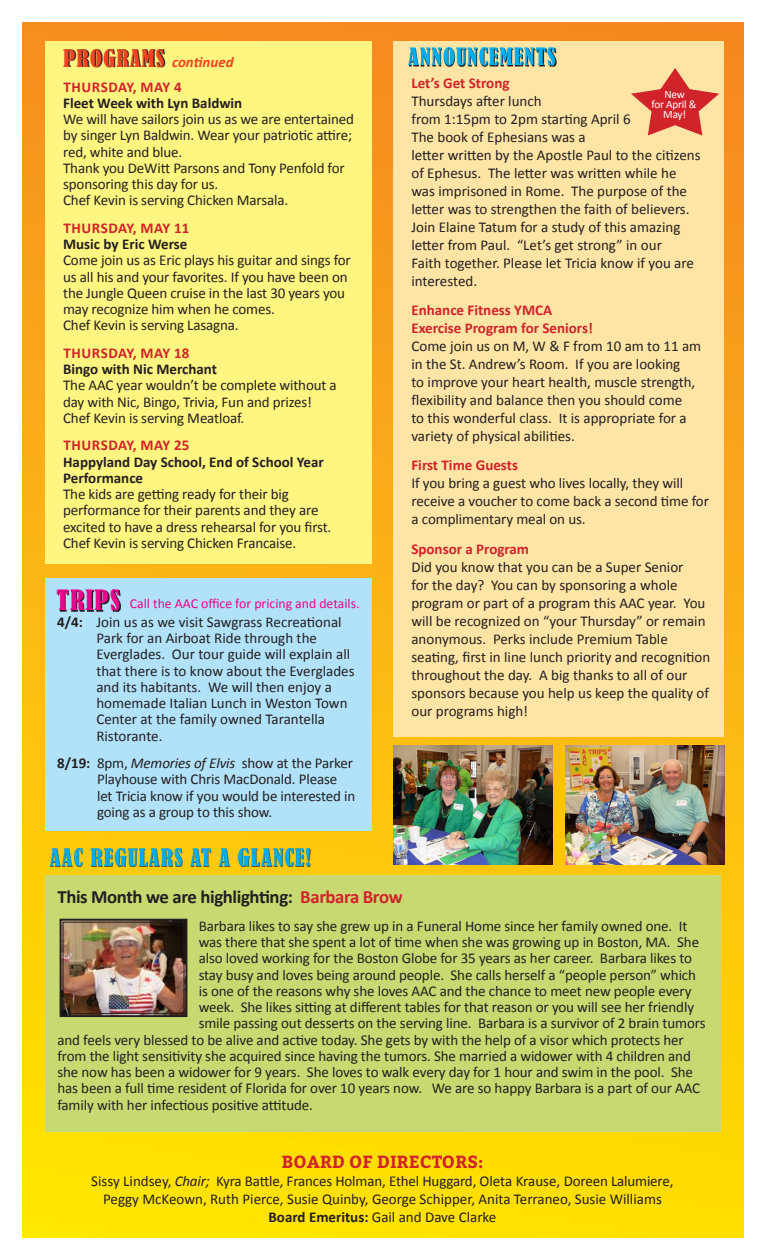
<style>
.page{position:relative;width:765px;height:1260px;background:#fff}
.page>*{position:absolute;margin:0;border:0;box-sizing:border-box;transform-origin:0 0}
.t1{font:condensed 22.5px "Bernard";letter-spacing:.05em;color:#00aeef}
.t2{font:700 18.75px "Calibri";letter-spacing:-.02em;color:#231f20}
.t3{font:700 17.5px "Bitter";letter-spacing:.01em;color:#d1232a}
.t4{font:15px/18px "Calibri";letter-spacing:-.01em;color:#231f20}
.t5{font:700 15px/16.2px "Calibri";color:#231f20}
.t6{font:700 15px/18px "Calibri";color:#d1232a}
.t7{font:700 15px "Calibri";letter-spacing:.035em;color:#d1232a}
.t8{font:italic 700 15px "Calibri";color:#ef4522}
.t9{font:700 15px "Calibri";letter-spacing:.04em;color:#d1232a}
.t10{font:13.75px "Calibri";color:#ed028c}
.t11{font:11.25px/10px "Calibri";letter-spacing:-.02em;color:#fff;text-align:center}
.s1{font-family:"Bernard";font-weight:400;font-style:normal;font-stretch:condensed;font-size:22.5px;color:#231f20}
.s2{font-family:"Bernard";font-stretch:condensed;font-size:26.25px}
.s3{font-weight:700}
.s4{font-style:italic}
.s5{color:#d1232a}
</style>
<div class="page">
<img style="left:22px;top:22px;width:722px;height:1216px">
<div style="left:45px;top:41px;width:327px;height:522px;background:#fff681"></div>
<div style="left:46px;top:876px;width:675px;height:256px;background:#c9d971"></div>
<div style="left:50px;top:848px;width:260px;height:19px;background:#231f20;opacity:.75"></div>
<img style="left:59px;top:918px;width:129px;height:100px">
<div style="left:63px;top:922px;width:121px;height:92px;border:1px solid #231f20"></div>
<div style="left:394px;top:41px;width:330px;height:695px;background:#fee4a5"></div>
<svg style="left:409px;top:48px;width:147px;height:19px"></svg>
<div style="left:46px;top:579px;width:326px;height:252px;background:#b1e2f9"></div>
<svg style="left:58px;top:590px;width:63px;height:22px"></svg>
<svg style="left:631px;top:68px;width:88px;height:68px"></svg>
<img style="left:394px;top:745px;width:158px;height:119px">
<img style="left:566px;top:745px;width:158px;height:119px">
<p class="t8" style="left:64px;top:53px;width:171px"><span class="s1">PROGRAMS</span> continued</p>
<p class="t9" style="left:63px;top:81px;width:120px">THURSDAY, MAY 4</p>
<p class="t5" style="left:63px;top:96px;width:181px">Fleet Week with Lyn Baldwin</p>
<p class="t4" style="left:63px;top:111px;width:292px;line-height:16.2px">We will have sailors join us as we are entertained by singer Lyn Baldwin. Wear your patriotic attire; red, white and blue.<br>Thank you DeWitt Parsons and Tony Penfold for sponsoring this day for us.<br>Chef Kevin is serving Chicken Marsala.</p>
<p class="t7" style="left:63px;top:222px;width:127px">THURSDAY, MAY 11</p>
<p class="t5" style="left:63px;top:237px;width:126px">Music by Eric Werse</p>
<p class="t4" style="left:63px;top:252px;width:289px;line-height:16.2px">Come join us as Eric plays his guitar and sings for us all his and your favorites. If you have been on the Jungle Queen cruise in the last 30 years you may recognize him when he comes.<br>Chef Kevin is serving Lasagna.</p>
<p class="t7" style="left:63px;top:347px;width:127px">THURSDAY, MAY 18</p>
<p class="t5" style="left:63px;top:362px;width:155px">Bingo with Nic Merchant</p>
<p class="t4" style="left:63px;top:377px;width:275px;line-height:16.2px">The AAC year wouldn’t be complete without a day with Nic, Bingo, Trivia, Fun and prizes!<br>Chef Kevin is serving Meatloaf.</p>
<p class="t7" style="left:63px;top:440px;width:127px">THURSDAY, MAY 25</p>
<p class="t5" style="left:63px;top:454px;width:262px">Happyland Day School, End of School Year<br>Performance</p>
<p class="t4" style="left:63px;top:486px;width:270px;line-height:16.2px">The kids are getting ready for their big performance for their parents and they are excited to have a dress rehearsal for you first.<br>Chef Kevin is serving Chicken Francaise.</p>
<p class="t10" style="left:56px;top:595px;width:305px"><span class="s2">TRIPS</span> Call the AAC office for pricing and details.</p>
<p class="t4" style="left:96px;top:614px;width:260px;line-height:16.2px;text-indent:-39px"><span class="s3">4/4:</span> Join us as we visit Sawgrass Recreational Park for an Airboat Ride through the Everglades. Our tour guide will explain all that there is to know about the Everglades and its habitants. We will then enjoy a homemade Italian Lunch in Weston Town Center at the family owned Tarantella Ristorante.</p>
<p class="t4" style="left:97px;top:755px;width:260px;line-height:16.2px;text-indent:-40px"><span class="s3">8/19:</span> 8pm, <span class="s4">Memories of Elvis</span> show at the Parker Playhouse with Chris MacDonald. Please let Tricia know if you would be interested in going as a group to this show.</p>
<h1 class="t1" style="left:408px;top:45px;width:149px">ANNOUNCEMENTS</h1>
<p class="t6" style="left:411px;top:75px;width:100px">Let’s Get Strong</p>
<p class="t4" style="left:411px;top:92px;width:291px">Thursdays after lunch<br>from 1:15pm to 2pm starting April 6<br>The book of Ephesians was a<br>letter written by the Apostle Paul to the citizens of Ephesus. The letter was written while he was imprisoned in Rome. The purpose of the letter was to strengthen the faith of believers.<br>Join Elaine Tatum for a study of this amazing letter from Paul. “Let’s get strong” in our<br>Faith together. Please let Tricia know if you are interested.</p>
<p class="t6" style="left:411px;top:302px;width:183px">Enhance Fitness YMCA<br>Exercise Program for Seniors!</p>
<p class="t4" style="left:411px;top:337px;width:291px">Come join us on M, W &amp; F from 10 am to 11 am in the St. Andrew’s Room. If you are looking<br>to improve your heart health, muscle strength, flexibility and balance then you should come<br>to this wonderful class. It is appropriate for a variety of physical abilities.</p>
<p class="t6" style="left:411px;top:457px;width:108px">First Time Guests</p>
<p class="t4" style="left:411px;top:474px;width:299px">If you bring a guest who lives locally, they will receive a voucher to come back a second time for a complimentary meal on us.</p>
<p class="t6" style="left:411px;top:540px;width:119px">Sponsor a Program</p>
<p class="t4" style="left:411px;top:558px;width:300px">Did you know that you can be a Super Senior<br>for the day? You can by sponsoring a whole program or part of a program this AAC year. You will be recognized on “your Thursday” or remain anonymous. Perks include Premium Table seating, first in line lunch priority and recognition throughout the day. A big thanks to all of our sponsors because you help us keep the quality of our programs high!</p>
<p class="t11" style="left:652px;top:89px;width:47px">New<br>for April &amp;<br>May!</p>
<h1 class="t1" style="left:50px;top:845px;width:263px">AAC REGULARS AT A GLANCE!</h1>
<p class="t2" style="left:57px;top:885px;width:347px">This Month we are highlighting: <span class="s5">Barbara Brow</span></p>
<p class="t4" style="left:199px;top:917px;width:490px">Barbara likes to say she grew up in a Funeral Home since her family owned one. It</p>
<p class="t4" style="left:199px;top:933px;width:502px">was there that she spent a lot of time when she was growing up in Boston, MA. She</p>
<p class="t4" style="left:199px;top:950px;width:495px">also loved working for the Boston Globe for 35 years as her career. Barbara likes to</p>
<p class="t4" style="left:199px;top:966px;width:499px">stay busy and loves being around people. She calls herself a “people person” which</p>
<p class="t4" style="left:199px;top:982px;width:494px">is one of the reasons why she loves AAC and the chance to meet new people every</p>
<p class="t4" style="left:199px;top:998px;width:497px">week. She likes sitting at different tables for that reason or you will see her friendly</p>
<p class="t4" style="left:199px;top:1015px;width:508px">smile passing out desserts on the serving line. Barbara is a survivor of 2 brain tumors</p>
<p class="t4" style="left:57px;top:1031px;width:628px">and feels very blessed to be alive and active today. She gets by with the help of a visor which protects her</p>
<p class="t4" style="left:57px;top:1047px;width:635px">from the light sensitivity she acquired since having the tumors. She married a widower with 4 children and</p>
<p class="t4" style="left:57px;top:1063px;width:637px">she now has been a widower for 9 years. She loves to walk every day for 1 hour and swim in the pool. She</p>
<p class="t4" style="left:57px;top:1080px;width:644px">has been a full time resident of Florida for over 10 years now. We are so happy Barbara is a part of our AAC</p>
<p class="t4" style="left:57px;top:1096px;width:257px">family with her infectious positive attitude.</p>
<p class="t3" style="left:282px;top:1154px;width:203px">BOARD OF DIRECTORS:</p>
<p class="t4" style="left:91px;top:1172px;width:584px;text-align:center">Sissy Lindsey, <span class="s4">Chair;</span> Kyra Battle, Frances Holman, Ethel Huggard, Oleta Krause, Doreen Lalumiere,<br>Peggy McKeown, Ruth Pierce, Susie Quinby, George Schipper, Anita Terraneo, Susie Williams<br><span class="s3">Board Emeritus:</span> Gail and Dave Clarke</p>
</div>
